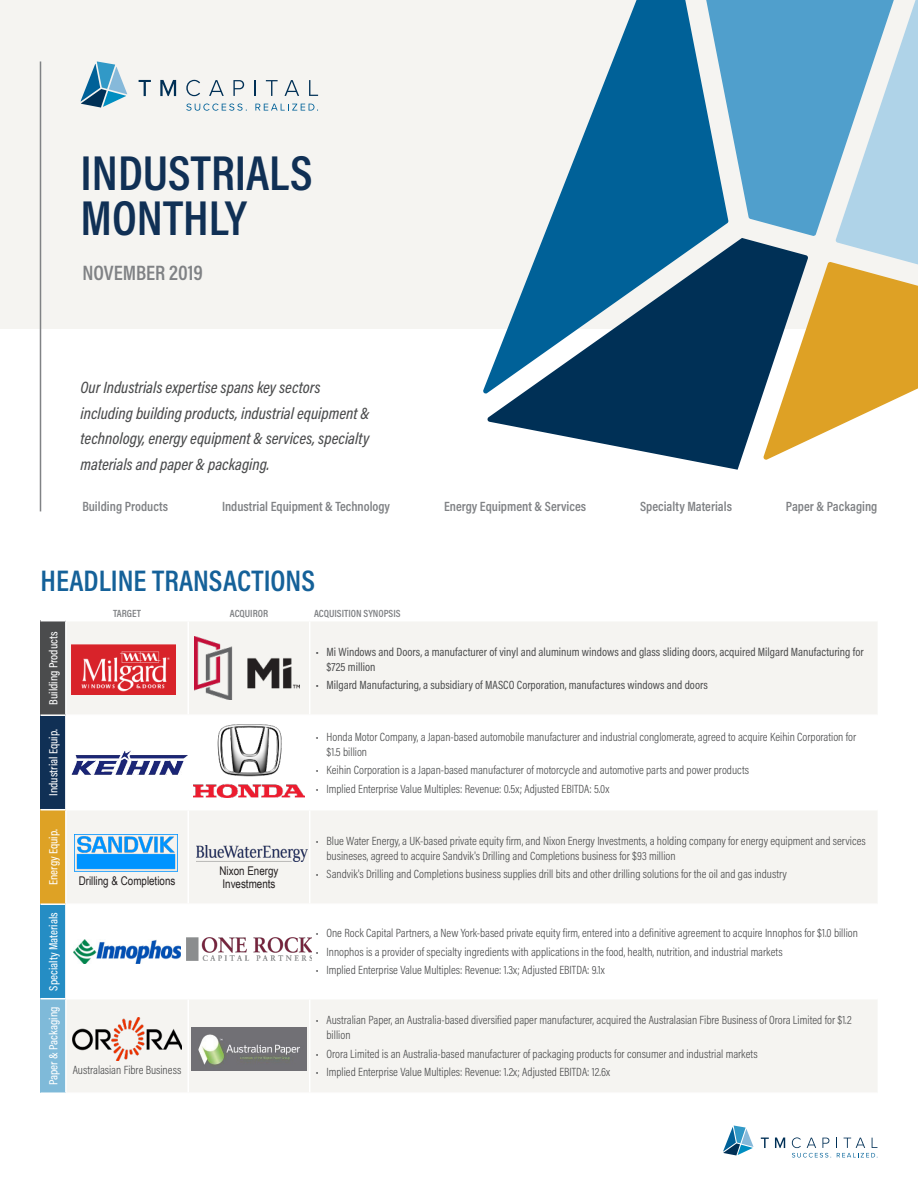
<style>
.page{position:relative;width:918px;height:1188px;background:#fff}
.page>*{position:absolute;margin:0;border:0;box-sizing:border-box;transform-origin:0 0}
.t1{font:600 49.5px/45px "Acumin Pro Cond";color:#103055}
.t2{font:600 30px "Acumin Pro Cond";color:#156199}
.t3{font:600 21px "Acumin Pro Cond";color:#808285}
.t4{font:italic 500 16.5px/25.5px "Acumin Pro Cond";color:#4b4c4d}
.t5{font:600 13.5px "Acumin Pro Cond";color:#808285}
.t6{font:300 12px/15px "Acumin Pro Cond";color:#4b4c4d}
.t7{font:12px/15px "Acumin Pro Cond";color:#4b4c4d}
.t8{font:500 12px "Acumin Pro Cond";color:#fff}
.t9{font:12px/13.5px "Arial Narrow";color:#231f20}
.t10{font:600 10.5px "Acumin Pro Cond";color:#808285}
</style>
<div class="page">
<div style="left:0;top:0;width:918px;height:329px;background:#f5f4f1"></div>
<svg style="left:483px;top:0;width:226px;height:394px"></svg>
<svg style="left:487px;top:238px;width:276px;height:232px;fill:#003056"></svg>
<svg style="left:763px;top:0;width:155px;height:460px"></svg>
<svg style="left:686px;top:0;width:230px;height:236px;fill:#509fcc"></svg>
<hr style="left:40px;top:61px;width:1px;height:450px;background:#808285">
<svg style="left:81px;top:61px;width:46px;height:47px"></svg>
<svg style="left:139px;top:80px;width:12px;height:16px"></svg>
<svg style="left:160px;top:80px;width:16px;height:16px"></svg>
<svg style="left:186px;top:80px;width:14px;height:16px"></svg>
<svg style="left:209px;top:80px;width:15px;height:16px"></svg>
<svg style="left:233px;top:80px;width:11px;height:16px"></svg>
<svg style="left:254px;top:80px;width:1px;height:16px"></svg>
<svg style="left:266px;top:80px;width:12px;height:16px"></svg>
<svg style="left:285px;top:80px;width:14px;height:16px"></svg>
<svg style="left:309px;top:80px;width:9px;height:16px"></svg>
<svg style="left:186px;top:104px;width:61px;height:7px"></svg>
<svg style="left:255px;top:104px;width:63px;height:7px"></svg>
<svg style="left:723px;top:1126px;width:30px;height:29px"></svg>
<svg style="left:761px;top:1138px;width:8px;height:10px"></svg>
<svg style="left:775px;top:1138px;width:10px;height:10px"></svg>
<svg style="left:792px;top:1137px;width:86px;height:21px"></svg>
<div style="left:40px;top:621px;width:26px;height:94px;background:#4b4c4d"></div>
<div style="left:67px;top:622px;width:810px;height:92px;background:#f5f4f1"></div>
<div style="left:40px;top:715px;width:26px;height:95px;background:#103055"></div>
<div style="left:40px;top:810px;width:26px;height:94px;background:#dea225"></div>
<svg style="left:67px;top:811px;width:810px;height:281px;fill:#f5f4f1"></svg>
<div style="left:40px;top:904px;width:26px;height:95px;background:#258dc4"></div>
<div style="left:40px;top:999px;width:26px;height:94px;background:#7fbad9"></div>
<hr style="left:187px;top:621px;width:2px;height:93px;background:#fff">
<hr style="left:309px;top:621px;width:1px;height:93px;background:#fff">
<hr style="left:187px;top:810px;width:2px;height:93px;background:#fff">
<hr style="left:309px;top:810px;width:1px;height:93px;background:#fff">
<hr style="left:66px;top:903px;width:122px;height:2px;background:#fff">
<hr style="left:188px;top:903px;width:122px;height:2px;background:#fff">
<hr style="left:187px;top:905px;width:2px;height:93px;background:#fff">
<hr style="left:310px;top:903px;width:568px;height:2px;background:#fff">
<hr style="left:309px;top:905px;width:1px;height:93px;background:#fff">
<hr style="left:66px;top:998px;width:122px;height:1px;background:#fff">
<hr style="left:188px;top:998px;width:122px;height:1px;background:#fff">
<hr style="left:187px;top:999px;width:2px;height:93px;background:#fff">
<hr style="left:310px;top:998px;width:568px;height:1px;background:#fff">
<hr style="left:309px;top:999px;width:1px;height:93px;background:#fff">
<hr style="left:65px;top:621px;width:2px;height:93px;background:#fff">
<hr style="left:65px;top:716px;width:2px;height:93px;background:#fff">
<hr style="left:65px;top:810px;width:2px;height:93px;background:#fff">
<hr style="left:65px;top:905px;width:2px;height:93px;background:#fff">
<hr style="left:65px;top:999px;width:2px;height:93px;background:#fff">
<hr style="left:40px;top:714px;width:26px;height:2px;background:#fff">
<svg style="left:40px;top:809px;width:26px;height:1px"></svg>
<hr style="left:40px;top:903px;width:26px;height:2px;background:#fff">
<svg style="left:40px;top:998px;width:26px;height:1px"></svg>
<hr style="left:40px;top:1092px;width:26px;height:2px;background:#fff">
<img style="left:72px;top:645px;width:104px;height:49px">
<img style="left:194px;top:637px;width:106px;height:62px">
<img style="left:72px;top:751px;width:116px;height:23px">
<img style="left:75px;top:834px;width:102px;height:38px">
<img style="left:196px;top:846px;width:112px;height:16px">
<img style="left:73px;top:940px;width:108px;height:23px">
<img style="left:187px;top:938px;width:124px;height:22px">
<img style="left:72px;top:1018px;width:110px;height:43px">
<img style="left:192px;top:1027px;width:114px;height:44px">
<img style="left:194px;top:725px;width:110px;height:73px">
<p class="t1" style="left:81px;top:149px;width:233px">INDUSTRIALS<br>MONTHLY</p>
<p class="t3" style="left:82px;top:259px;width:122px">NOVEMBER 2019</p>
<p class="t4" style="left:81px;top:374px;width:290px">Our Industrials expertise spans key sectors including building products, industrial equipment &amp; technology, energy equipment &amp; services, specialty materials and paper &amp; packaging.</p>
<p class="t5" style="left:82px;top:498px;width:87px">Building Products</p>
<p class="t5" style="left:222px;top:498px;width:170px">Industrial Equipment &amp; Technology</p>
<p class="t5" style="left:444px;top:498px;width:144px">Energy Equipment &amp; Services</p>
<p class="t5" style="left:640px;top:498px;width:93px">Specialty Materials</p>
<p class="t5" style="left:786px;top:498px;width:93px">Paper &amp; Packaging</p>
<p class="t2" style="left:40px;top:561px;width:276px">HEADLINE TRANSACTIONS</p>
<p class="t8" style="left:46px;top:705px;width:75px;rotate:-90deg">Building Products</p>
<p class="t10" style="left:113px;top:606px;width:29px">TARGET</p>
<p class="t10" style="left:230px;top:606px;width:40px">ACQUIROR</p>
<p class="t10" style="left:314px;top:606px;width:88px">ACQUISITION SYNOPSIS</p>
<p class="t7" style="left:327px;top:644px;width:539px;text-indent:-11px">• Mi Windows and Doors, a manufacturer of vinyl and aluminum windows and glass sliding doors, acquired Milgard Manufacturing for $725 million</p>
<p class="t7" style="left:316px;top:677px;width:394px">• Milgard Manufacturing, a subsidiary of MASCO Corporation, manufactures windows and doors</p>
<p class="t8" style="left:46px;top:796px;width:68px;rotate:-90deg">Industrial Equip.</p>
<p class="t6" style="left:327px;top:729px;width:531px;text-indent:-11px">• Honda Motor Company, a Japan-based automobile manufacturer and industrial conglomerate, agreed to acquire Keihin Corporation for $1.5 billion</p>
<p class="t6" style="left:316px;top:763px;width:435px">• Keihin Corporation is a Japan-based manufacturer of motorcycle and automotive parts and power products</p>
<p class="t6" style="left:316px;top:781px;width:295px">• Implied Enterprise Value Multiples: Revenue: 0.5x; Adjusted EBITDA: 5.0x</p>
<p class="t8" style="left:46px;top:885px;width:57px;rotate:-90deg">Energy Equip.</p>
<p class="t8" style="left:46px;top:991px;width:80px;rotate:-90deg">Specialty Materials</p>
<p class="t8" style="left:46px;top:1085px;width:80px;rotate:-90deg">Paper &amp; Packaging</p>
<p class="t9" style="left:79px;top:873px;width:98px">Drilling &amp; Completions</p>
<p class="t9" style="left:219px;top:863px;width:61px">Nixon Energy<br>Investments</p>
<p class="t6" style="left:73px;top:1063px;width:110px">Australasian Fibre Business</p>
<p class="t6" style="left:327px;top:833px;width:541px;text-indent:-11px">• Blue Water Energy, a UK-based private equity firm, and Nixon Energy Investments, a holding company for energy equipment and services busineses, agreed to acquire Sandvik's Drilling and Completions business for $93 million</p>
<p class="t6" style="left:316px;top:866px;width:473px">• Sandvik's Drilling and Completions business supplies drill bits and other drilling solutions for the oil and gas industry</p>
<p class="t6" style="left:316px;top:926px;width:544px">• One Rock Capital Partners, a New York-based private equity firm, entered into a definitive agreement to acquire Innophos for $1.0 billion</p>
<p class="t6" style="left:316px;top:944px;width:468px">• Innophos is a provider of specialty ingredients with applications in the food, health, nutrition, and industrial markets</p>
<p class="t6" style="left:316px;top:963px;width:291px">• Implied Enterprise Value Multiples: Revenue: 1.3x; Adjusted EBITDA: 9.1x</p>
<p class="t6" style="left:327px;top:1013px;width:527px;text-indent:-11px">• Australian Paper, an Australia-based diversified paper manufacturer, acquired the Australasian Fibre Business of Orora Limited for $1.2 billion</p>
<p class="t6" style="left:316px;top:1046px;width:444px">• Orora Limited is an Australia-based manufacturer of packaging products for consumer and industrial markets</p>
<p class="t6" style="left:316px;top:1065px;width:296px">• Implied Enterprise Value Multiples: Revenue: 1.2x; Adjusted EBITDA: 12.6x</p>
</div>
